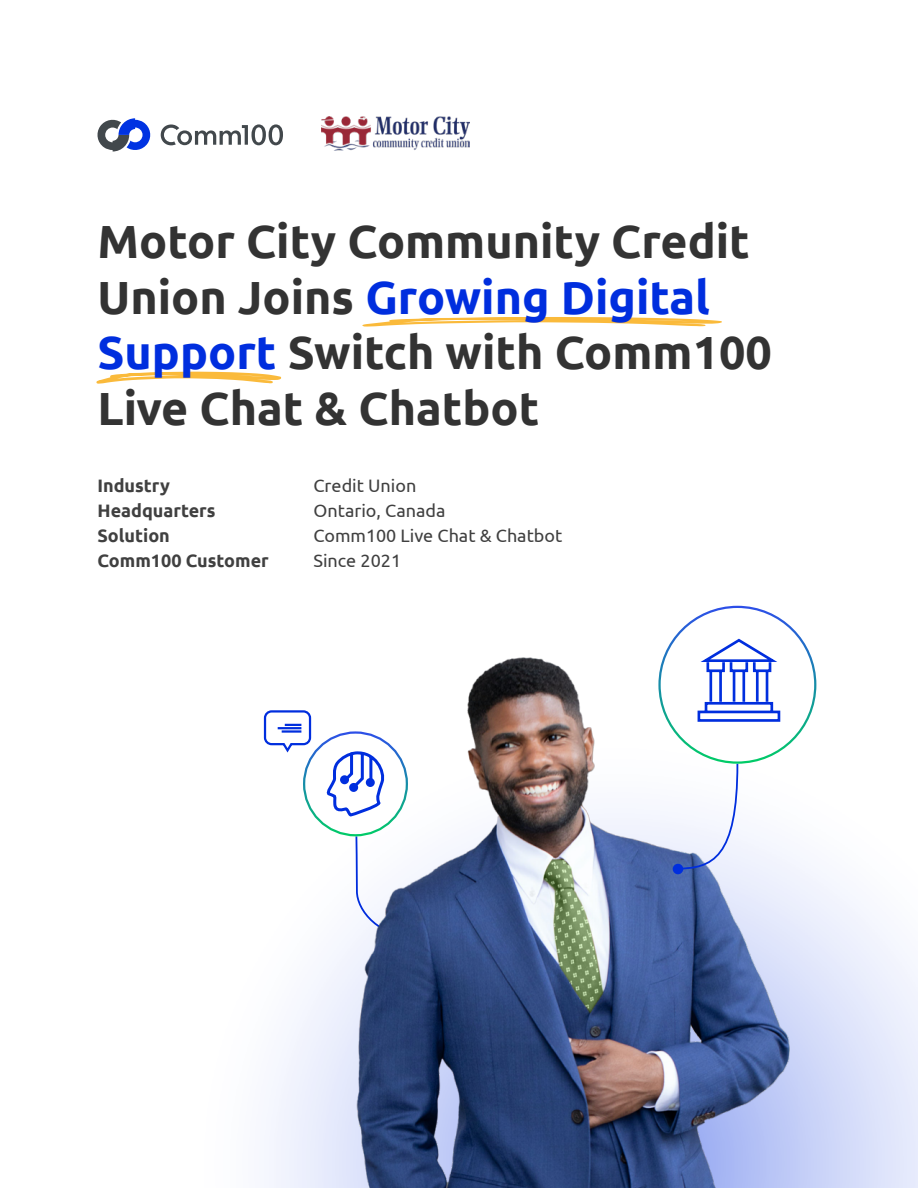
<style>
.page{position:relative;width:918px;height:1188px;background:#fff}
.page>*{position:absolute;margin:0;border:0;box-sizing:border-box;transform-origin:0 0}
.t1{font:700 46.5px/55.5px "Ubuntu";color:#333}
.t2{font:18px "Ubuntu";color:#404040}
.t3{font:700 18px "Ubuntu";color:#404040}
.s1{color:#002ede}
</style>
<div class="page">
<img style="left:321px;top:117px;width:148px;height:33px">
<svg style="left:98px;top:118px;width:53px;height:34px"></svg>
<svg style="left:161px;top:124px;width:122px;height:21px"></svg>
<img style="left:297px;top:791px;width:36px;height:397px">
<svg style="left:362px;top:317px;width:360px;height:10px"></svg>
<svg style="left:96px;top:372px;width:186px;height:12px"></svg>
<img style="left:333px;top:638px;width:477px;height:550px">
<svg style="left:675px;top:762px;width:64px;height:108px"></svg>
<div style="left:304px;top:733px;width:103px;height:102px;background:#fff;border-radius:50%"></div>
<div style="left:303px;top:731px;width:105px;height:105px;border:2px solid #fff;border-radius:50%"></div>
<svg style="left:326px;top:751px;width:59px;height:66px"></svg>
<div style="left:340px;top:775px;width:9px;height:9px;background:#002ede;border-radius:50%"></div>
<div style="left:349px;top:783px;width:9px;height:9px;background:#002ede;border-radius:50%"></div>
<div style="left:366px;top:778px;width:9px;height:9px;background:#002ede;border-radius:50%"></div>
<svg style="left:263px;top:710px;width:49px;height:43px"></svg>
<hr style="left:278px;top:727px;width:23px;height:2px;background:#002ede">
<hr style="left:282px;top:730px;width:19px;height:3px;background:#002ede">
<div style="left:660px;top:607px;width:155px;height:156px;background:#fff;border-radius:50%"></div>
<svg style="left:697px;top:638px;width:84px;height:84px"></svg>
<div style="left:673px;top:864px;width:10px;height:10px;background:#002ede;border-radius:50%"></div>
<p class="t1" style="left:98px;top:213px;width:676px">Motor City Community Credit<br>Union Joins <span class="s1">Growing Digital<br>Support</span> Switch with Comm100<br>Live Chat &amp; Chatbot</p>
<p class="t3" style="left:98px;top:475px;width:74px">Industry</p>
<p class="t2" style="left:314px;top:475px;width:104px">Credit Union</p>
<p class="t3" style="left:98px;top:500px;width:120px">Headquarters</p>
<p class="t2" style="left:314px;top:500px;width:133px">Ontario, Canada</p>
<p class="t3" style="left:98px;top:525px;width:74px">Solution</p>
<p class="t2" style="left:314px;top:525px;width:250px">Comm100 Live Chat &amp; Chatbot</p>
<p class="t3" style="left:98px;top:550px;width:173px">Comm100 Customer</p>
<p class="t2" style="left:314px;top:550px;width:89px">Since 2021</p>
</div>
